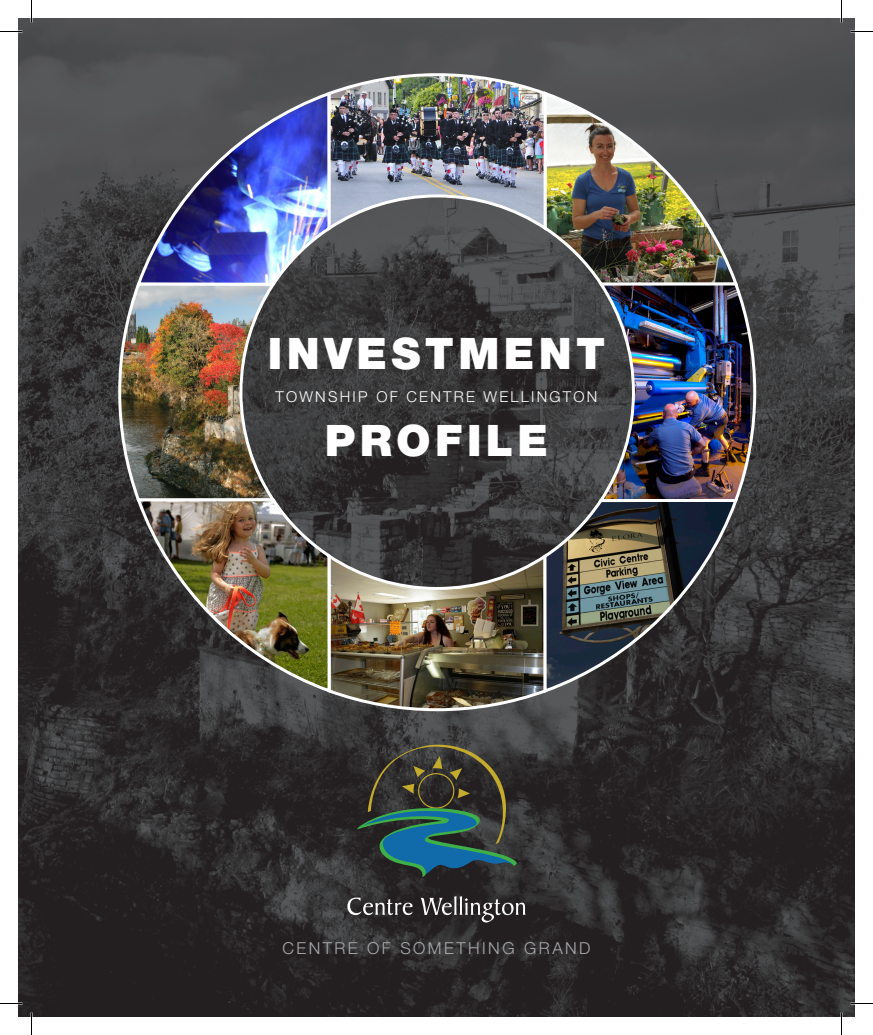
<style>
.page{position:relative;width:873px;height:1035px;background:#fff}
.page>*{position:absolute;margin:0;border:0;box-sizing:border-box;transform-origin:0 0}
.t1{font:900 43.5px "Helvetica Neue";letter-spacing:.1em;color:#fff}
.t2{font:300 16.5px "Helvetica Neue";letter-spacing:.15em;color:#a8a9ad}
.t3{font:300 15px "Helvetica Neue";letter-spacing:.15em;color:#fff}
</style>
<div class="page">
<img style="left:18px;top:18px;width:837px;height:999px">
<svg style="left:356px;top:744px;width:161px;height:133px;background:#324543"></svg>
<svg style="left:347px;top:898px;width:66px;height:17px"></svg>
<svg style="left:421px;top:896px;width:105px;height:26px;background:#514e4f"></svg>
<img style="left:325px;top:72px;width:223px;height:162px">
<img style="left:134px;top:89px;width:199px;height:198px">
<img style="left:325px;top:551px;width:223px;height:162px">
<svg style="left:541px;top:497px;width:199px;height:198px;background:#434543"></svg>
<img style="left:595px;top:281px;width:163px;height:224px">
<img style="left:117px;top:281px;width:162px;height:223px">
<img style="left:541px;top:90px;width:199px;height:197px">
<img style="left:134px;top:496px;width:198px;height:199px">
<svg style="left:0;top:31px;width:22px;height:1px"></svg>
<svg style="left:850px;top:31px;width:23px;height:1px"></svg>
<svg style="left:0;top:1003px;width:22px;height:1px"></svg>
<svg style="left:850px;top:1003px;width:23px;height:1px"></svg>
<svg style="left:31px;top:0;width:1px;height:22px"></svg>
<svg style="left:31px;top:1012px;width:1px;height:23px"></svg>
<svg style="left:841px;top:0;width:1px;height:22px"></svg>
<svg style="left:841px;top:1012px;width:1px;height:23px"></svg>
<p class="t1" style="left:268px;top:328px;width:339px">INVESTMENT</p>
<p class="t3" style="left:276px;top:388px;width:323px">TOWNSHIP OF CENTRE WELLINGTON</p>
<p class="t1" style="left:325px;top:415px;width:225px">PROFILE</p>
<p class="t2" style="left:282px;top:938px;width:310px">CENTRE OF SOMETHING GRAND</p>
</div>
